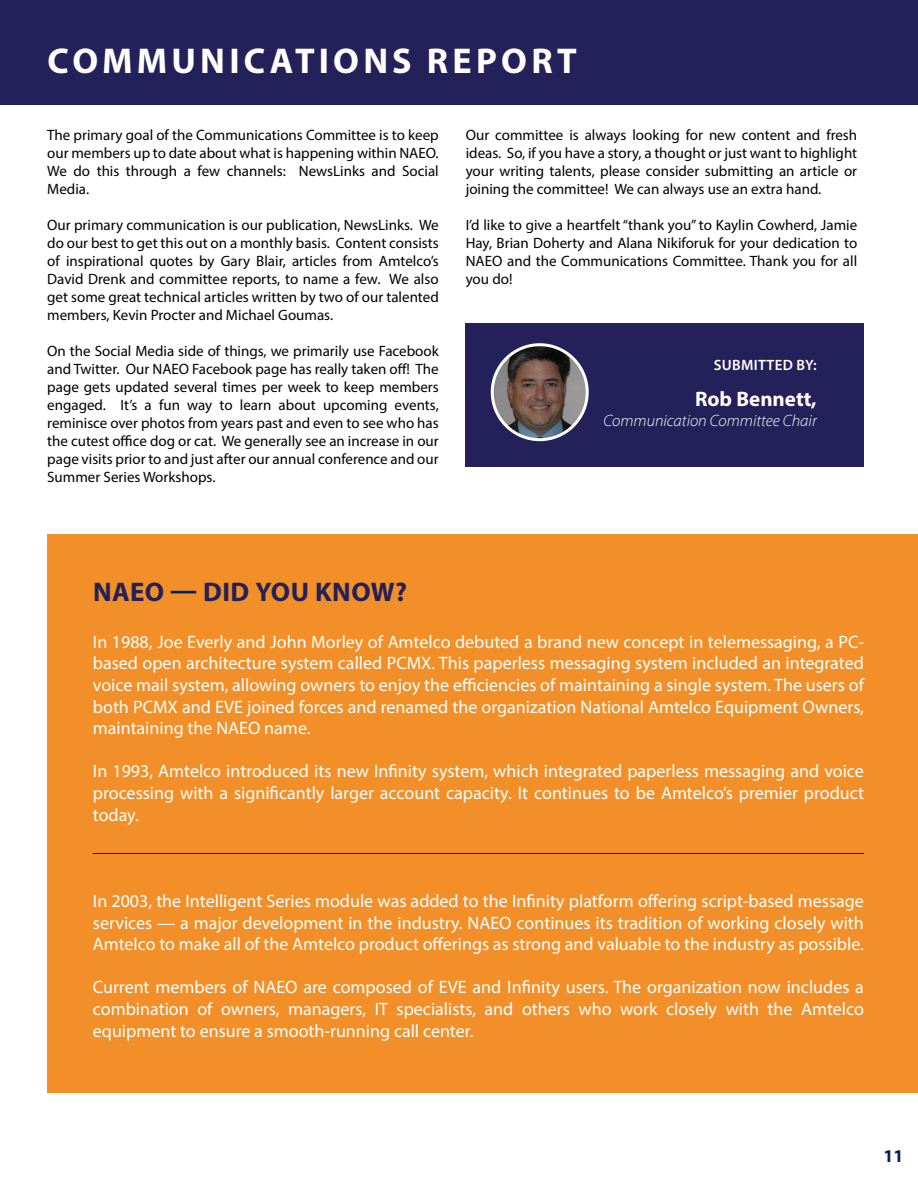
<style>
.page{position:relative;width:918px;height:1188px;background:#fff}
.page>*{position:absolute;margin:0;border:0;box-sizing:border-box;transform-origin:0 0}
.Page_Heading{font:700 36px "Myriad Pro";letter-spacing:.115em;color:#fff}
.Section_Heading{font:700 27px "Myriad Pro";letter-spacing:.015em;color:#242059}
.Body{font:700 21px "Myriad Pro";color:#fff}
.Body-2{font:18px/21.6px "Myriad Pro";color:#fff;text-align:justify}
.t1{font:700 18px "Myriad Pro";color:#001e5b}
.Body-3{font:italic 300 16.5px "Myriad Pro";color:#fff}
.Body-4{font:15px/18px "Myriad Pro";color:#000;text-align:justify}
.Body-5{font:600 15px "Myriad Pro";letter-spacing:.02em;color:#fff}
.s1{color:#001e5b}
</style>
<div class="page">
<div style="left:0;top:0;width:918px;height:105px;background:#242059"></div>
<div style="left:47px;top:535px;width:871px;height:558px;background:#f38f28"></div>
<div style="left:466px;top:323px;width:398px;height:144px;background:#242059"></div>
<hr style="left:93px;top:853px;width:771px;height:1px;background:#001e5b">
<img style="left:492px;top:345px;width:95px;height:95px;border-radius:47px">
<div style="left:491px;top:343px;width:98px;height:98px;border:3px solid #fff;border-radius:50%"></div>
<p class="Page_Heading" style="left:48px;top:37px;width:531px">COMMUNICATIONS REPORT</p>
<p class="Body-4" style="left:47px;top:126px;width:393px">The primary goal of the Communications Committee is to keep our members up to date about what is happening within NAEO.<br>We do this through a few channels: NewsLinks and Social Media.</p>
<p class="Body-4" style="left:47px;top:216px;width:393px">Our primary communication is our publication, NewsLinks. We do our best to get this out on a monthly basis. Content consists of inspirational quotes by Gary Blair, articles from Amtelco’s David Drenk and committee reports, to name a few. We also get some great technical articles written by two of our talented members, Kevin Procter and Michael Goumas.</p>
<p class="Body-4" style="left:47px;top:342px;width:393px">On the Social Media side of things, we primarily use Facebook and Twitter. Our NAEO Facebook page has really taken off! The page gets updated several times per week to keep members engaged. It’s a fun way to learn about upcoming events, reminisce over photos from years past and even to see who has the cutest office dog or cat. We generally see an increase in our page visits prior to and just after our annual conference and our Summer Series Workshops.</p>
<p class="Body-4" style="left:466px;top:126px;width:393px">Our committee is always looking for new content and fresh ideas. So, if you have a story, a thought or just want to highlight your writing talents, please consider submitting an article or joining the committee! We can always use an extra hand.</p>
<p class="Body-4" style="left:466px;top:216px;width:393px">I’d like to give a heartfelt “thank you” to Kaylin Cowherd, Jamie Hay, Brian Doherty and Alana Nikiforuk for your dedication to NAEO and the Communications Committee. Thank you for all you do!</p>
<p class="Body-5" style="left:714px;top:355px;width:104px">SUBMITTED BY:</p>
<p class="Body" style="left:695px;top:385px;width:123px">Rob Bennett,</p>
<p class="Body-3" style="left:604px;top:410px;width:215px">Communication Committee Chair</p>
<p class="Section_Heading" style="left:93px;top:574px;width:315px">NAEO <span class="s1">—</span> DID YOU KNOW?</p>
<p class="Body-2" style="left:93px;top:631px;width:773px">In 1988, Joe Everly and John Morley of Amtelco debuted a brand new concept in telemessaging, a PC&shy;based open architecture system called PCMX. This paperless messaging system included an integrated voice mail system, allowing owners to enjoy the efficiencies of maintaining a single system. The users of both PCMX and EVE joined forces and renamed the organization National Amtelco Equipment Owners, maintaining the NAEO name.</p>
<p class="Body-2" style="left:93px;top:760px;width:773px">In 1993, Amtelco introduced its new Infinity system, which integrated paperless messaging and voice processing with a significantly larger account capacity. It continues to be Amtelco’s premier product today.</p>
<p class="Body-2" style="left:93px;top:890px;width:773px">In 2003, the Intelligent Series module was added to the Infinity platform offering script-based message services — a major development in the industry. NAEO continues its tradition of working closely with Amtelco to make all of the Amtelco product offerings as strong and valuable to the industry as possible.</p>
<p class="Body-2" style="left:93px;top:976px;width:773px">Current members of NAEO are composed of EVE and Infinity users. The organization now includes a combination of owners, managers, IT specialists, and others who work closely with the Amtelco equipment to ensure a smooth-running call center.</p>
<p class="t1" style="left:883px;top:1145px;width:21px">11</p>
</div>
